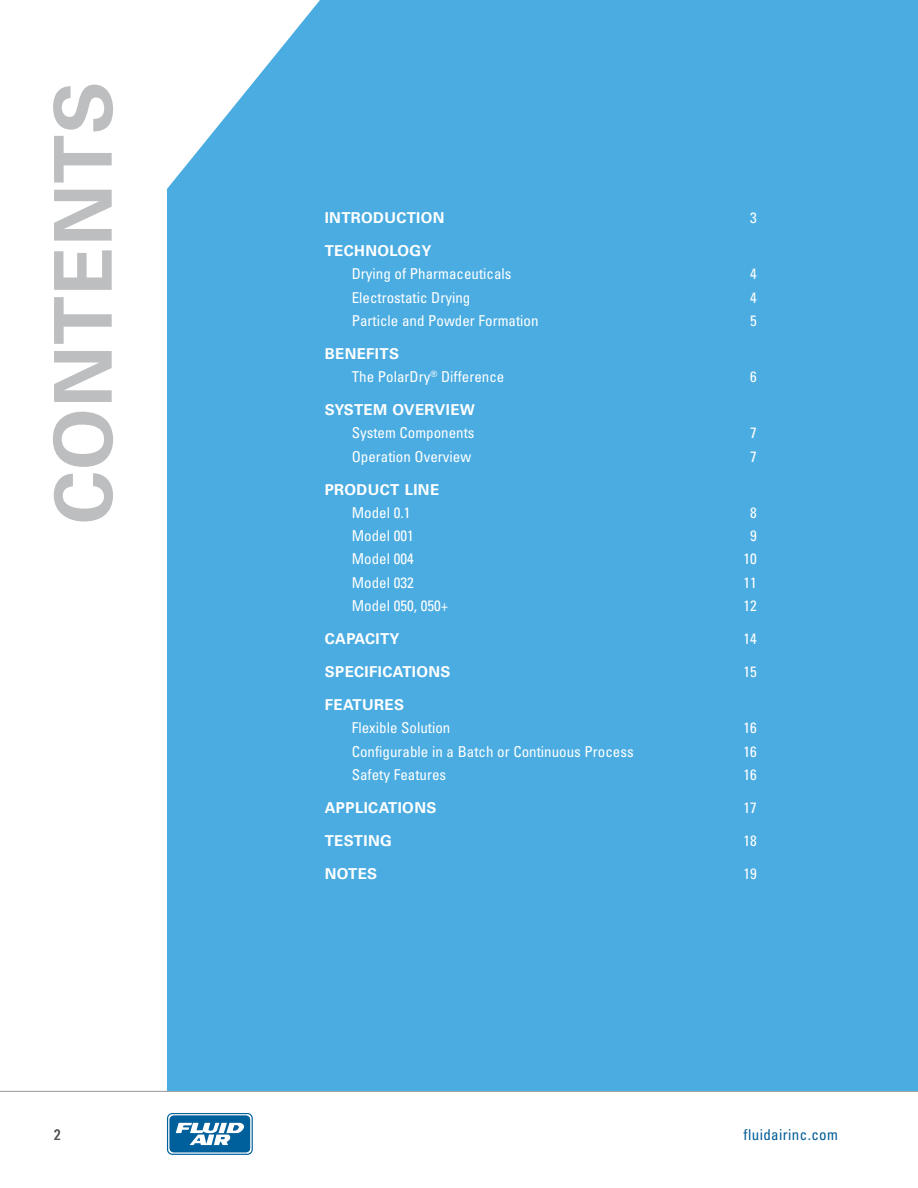
<style>
.page{position:relative;width:918px;height:1188px;background:#fff}
.page>*{position:absolute;margin:0;border:0;box-sizing:border-box;transform-origin:0 0}
.Light_subhead{font:700 79.65px "Univers LT Std";letter-spacing:.01em;color:#bcbec0}
.Section_header_intro{font:condensed 15px "Univers LT Std";color:#fff}
.Section_header_intro-2{font:700 15px "Univers LT Std";letter-spacing:.025em;color:#fff}
.t1{font:condensed 15px "Univers LT Std";letter-spacing:.025em;color:#005b96}
.t2{font:condensed 15px "Univers LT Std";color:#58595b}
</style>
<div class="page">
<hr style="left:0;top:1091px;width:918px;height:1px;background:#939598">
<div style="left:167px;top:0;width:751px;height:1091px;background:#4aace1"></div>
<svg style="left:167px;top:1113px;width:86px;height:42px"></svg>
<svg style="left:168px;top:1114px;width:84px;height:40px"></svg>
<div style="left:280px;top:142px;width:45px;height:46px;background:#4aace1"></div>
<div style="left:760px;top:142px;width:44px;height:46px;background:#4aace1"></div>
<p class="Light_subhead" style="left:36px;top:524px;width:445px;rotate:-90deg">CONTENTS</p>
<p class="Section_header_intro-2" style="left:325px;top:209px;width:121px">INTRODUCTION</p>
<p class="Section_header_intro" style="left:750px;top:208px;width:8px">3</p>
<p class="Section_header_intro-2" style="left:325px;top:242px;width:108px">TECHNOLOGY</p>
<p class="Section_header_intro" style="left:352px;top:264px;width:161px">Drying of Pharmaceuticals</p>
<p class="Section_header_intro" style="left:750px;top:264px;width:8px">4</p>
<p class="Section_header_intro" style="left:352px;top:288px;width:120px">Electrostatic Drying</p>
<p class="Section_header_intro" style="left:750px;top:288px;width:8px">4</p>
<p class="Section_header_intro" style="left:352px;top:311px;width:188px">Particle and Powder Formation</p>
<p class="Section_header_intro" style="left:750px;top:311px;width:8px">5</p>
<p class="Section_header_intro-2" style="left:325px;top:345px;width:76px">BENEFITS</p>
<p class="Section_header_intro" style="left:352px;top:367px;width:154px">The PolarDry<sup>®</sup> Difference</p>
<p class="Section_header_intro" style="left:750px;top:367px;width:8px">6</p>
<p class="Section_header_intro-2" style="left:325px;top:401px;width:152px">SYSTEM OVERVIEW</p>
<p class="Section_header_intro" style="left:352px;top:424px;width:124px">System Components</p>
<p class="Section_header_intro" style="left:750px;top:424px;width:8px">7</p>
<p class="Section_header_intro" style="left:352px;top:447px;width:121px">Operation Overview</p>
<p class="Section_header_intro" style="left:750px;top:447px;width:8px">7</p>
<p class="Section_header_intro-2" style="left:325px;top:480px;width:116px">PRODUCT LINE</p>
<p class="Section_header_intro" style="left:352px;top:503px;width:60px">Model 0.1</p>
<p class="Section_header_intro" style="left:750px;top:503px;width:8px">8</p>
<p class="Section_header_intro" style="left:352px;top:526px;width:63px">Model 001</p>
<p class="Section_header_intro" style="left:750px;top:526px;width:8px">9</p>
<p class="Section_header_intro" style="left:352px;top:550px;width:63px">Model 004</p>
<p class="Section_header_intro" style="left:743px;top:550px;width:15px">10</p>
<p class="Section_header_intro" style="left:352px;top:573px;width:63px">Model 032</p>
<p class="Section_header_intro" style="left:743px;top:573px;width:15px">11</p>
<p class="Section_header_intro" style="left:352px;top:596px;width:98px">Model 050, 050+</p>
<p class="Section_header_intro" style="left:743px;top:596px;width:15px">12</p>
<p class="Section_header_intro-2" style="left:325px;top:630px;width:76px">CAPACITY</p>
<p class="Section_header_intro" style="left:743px;top:629px;width:15px">14</p>
<p class="Section_header_intro-2" style="left:325px;top:663px;width:127px">SPECIFICATIONS</p>
<p class="Section_header_intro" style="left:743px;top:662px;width:15px">15</p>
<p class="Section_header_intro-2" style="left:325px;top:696px;width:81px">FEATURES</p>
<p class="Section_header_intro" style="left:352px;top:718px;width:100px">Flexible Solution</p>
<p class="Section_header_intro" style="left:743px;top:718px;width:15px">16</p>
<p class="Section_header_intro" style="left:352px;top:742px;width:283px">Configurable in a Batch or Continuous Process</p>
<p class="Section_header_intro" style="left:743px;top:742px;width:15px">16</p>
<p class="Section_header_intro" style="left:352px;top:765px;width:96px">Safety Features</p>
<p class="Section_header_intro" style="left:743px;top:765px;width:15px">16</p>
<p class="Section_header_intro-2" style="left:325px;top:799px;width:113px">APPLICATIONS</p>
<p class="Section_header_intro" style="left:743px;top:798px;width:15px">17</p>
<p class="Section_header_intro-2" style="left:325px;top:832px;width:68px">TESTING</p>
<p class="Section_header_intro" style="left:743px;top:831px;width:15px">18</p>
<p class="Section_header_intro-2" style="left:325px;top:865px;width:54px">NOTES</p>
<p class="Section_header_intro" style="left:743px;top:864px;width:15px">19</p>
<p class="t2" style="left:54px;top:1125px;width:8px">2</p>
<p class="t1" style="left:744px;top:1125px;width:96px">fluidairinc.com</p>
</div>
